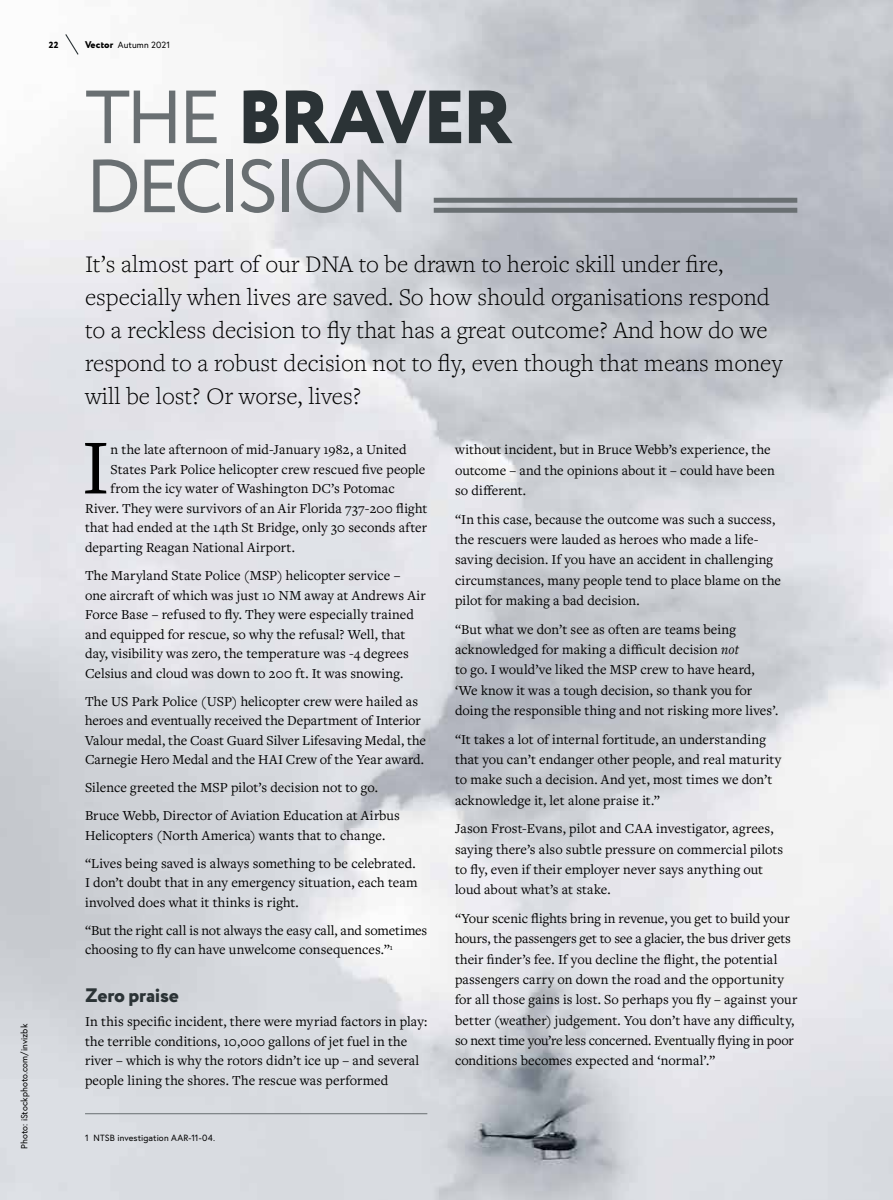
<style>
.page{position:relative;width:893px;height:1200px;background:#fff}
.page>*{position:absolute;margin:0;border:0;box-sizing:border-box;transform-origin:0 0}
.Body_-_first_para_la{font:80.7px "Freight Text Pro";color:#000}
.t1{font:75px/69px "Circe";letter-spacing:-.07em;color:#696f72}
.Intro_Small{font:300 24.75px/33px "Freight Text Pro";color:#000}
.H2_-_Braver{font:800 19.5px "Circe";letter-spacing:-.015em;color:#2b3336}
.Body{font:14.25px/20.2px "Freight Text Pro";letter-spacing:.005em;color:#000}
.Body_-_first_para_la-2{font:14.25px "Freight Text Pro";letter-spacing:.005em;color:#000}
.Credit_Black{font:9px "Europa";letter-spacing:.01em;color:#000}
.Footnote_-_braver{font:9px "Europa";letter-spacing:.015em;color:#000}
.t2{font:800 9px "Circe";color:#000}
.s1{font-family:"Circe";font-weight:800;font-size:9.75px}
.s2{font-weight:800;color:#2b3336}
.s3{font-style:italic}
</style>
<div class="page">
<img style="left:0;top:0;width:893px;height:1199px">
<hr style="left:85px;top:1112px;width:342px;height:1px;background:#696f72">
<div style="left:434px;top:208px;width:363px;height:5px;background:#696f72"></div>
<div style="left:434px;top:198px;width:363px;height:5px;background:#696f72"></div>
<svg style="left:64px;top:33px;width:16px;height:23px"></svg>
<p class="Credit_Black" style="left:19px;top:1148px;width:126px;rotate:-90deg">Photo: iStockphoto.com/invizbk</p>
<p class="t2" style="left:49px;top:38px;width:11px">22</p>
<p class="Credit_Black" style="left:85px;top:39px;width:87px"><span class="s1">Vector</span> Autumn 2021</p>
<h1 class="t1" style="left:85px;top:86px;width:429px">THE <span class="s2">BRAVER<br></span>DECISION</h1>
<p class="Intro_Small" style="left:85px;top:246px;width:699px">It’s almost part of our DNA to be drawn to heroic skill under fire, especially when lives are saved. So how should organisations respond to a reckless decision to fly that has a great outcome? And how do we respond to a robust decision not to fly, even though that means money will be lost? Or worse, lives?</p>
<p class="Body_-_first_para_la" style="left:81px;top:414px;width:30px">I</p>
<p class="Body_-_first_para_la-2" style="left:111px;top:440px;width:297px">n the late afternoon of mid-January 1982, a United</p>
<p class="Body" style="left:455px;top:439px;width:321px">without incident, but in Bruce Webb’s experience, the outcome – and the opinions about it – could have been so different.</p>
<p class="Body" style="left:455px;top:508px;width:328px">“In this case, because the outcome was such a success, the rescuers were lauded as heroes who made a life&shy;saving decision. If you have an accident in challenging circumstances, many people tend to place blame on the pilot for making a bad decision.</p>
<p class="Body" style="left:455px;top:618px;width:325px">“But what we don’t see as often are teams being acknowledged for making a difficult decision <span class="s3">not<br></span>to go. I would’ve liked the MSP crew to have heard, ‘We know it was a tough decision, so thank you for doing the responsible thing and not risking more lives’.</p>
<p class="Body" style="left:455px;top:728px;width:328px">“It takes a lot of internal fortitude, an understanding that you can’t endanger other people, and real maturity to make such a decision. And yet, most times we don’t acknowledge it, let alone praise it.”</p>
<p class="Body" style="left:455px;top:818px;width:330px">Jason Frost-Evans, pilot and CAA investigator, agrees, saying there’s also subtle pressure on commercial pilots to fly, even if their employer never says anything out loud about what’s at stake.</p>
<p class="Body" style="left:455px;top:907px;width:344px">“Your scenic flights bring in revenue, you get to build your hours, the passengers get to see a glacier, the bus driver gets their finder’s fee. If you decline the flight, the potential passengers carry on down the road and the opportunity for all those gains is lost. So perhaps you fly – against your better (weather) judgement. You don’t have any difficulty, so next time you’re less concerned. Eventually flying in poor conditions becomes expected and ‘normal’.”</p>
<p class="Body_-_first_para_la-2" style="left:111px;top:460px;width:316px">States Park Police helicopter crew rescued five people</p>
<p class="Body_-_first_para_la-2" style="left:111px;top:479px;width:286px">from the icy water of Washington DC’s Potomac</p>
<p class="Body_-_first_para_la-2" style="left:85px;top:499px;width:344px">River. They were survivors of an Air Florida 737-200 flight</p>
<p class="Body_-_first_para_la-2" style="left:85px;top:518px;width:344px">that had ended at the 14th St Bridge, only 30 seconds after</p>
<p class="Body_-_first_para_la-2" style="left:85px;top:538px;width:211px">departing Reagan National Airport.</p>
<p class="Body" style="left:85px;top:565px;width:342px;line-height:19.5px">The Maryland State Police (MSP) helicopter service –<br>one aircraft of which was just 10 NM away at Andrews Air Force Base – refused to fly. They were especially trained and equipped for rescue, so why the refusal? Well, that day, visibility was zero, the temperature was -4 degrees Celsius and cloud was down to 200 ft. It was snowing.</p>
<p class="Body" style="left:85px;top:690px;width:343px;line-height:19.5px">The US Park Police (USP) helicopter crew were hailed as heroes and eventually received the Department of Interior Valour medal, the Coast Guard Silver Lifesaving Medal, the Carnegie Hero Medal and the HAI Crew of the Year award.</p>
<p class="Body" style="left:85px;top:776px;width:295px">Silence greeted the MSP pilot’s decision not to go.</p>
<p class="Body" style="left:85px;top:805px;width:316px;line-height:19.5px">Bruce Webb, Director of Aviation Education at Airbus<br>Helicopters (North America) wants that to change.</p>
<p class="Body" style="left:85px;top:852px;width:334px;line-height:19.5px">“Lives being saved is always something to be celebrated.<br>I don’t doubt that in any emergency situation, each team involved does what it thinks is right.</p>
<p class="Body" style="left:85px;top:919px;width:344px;line-height:19.5px">“But the right call is not always the easy call, and sometimes choosing to fly can have unwelcome consequences.”<sup>1</sup></p>
<p class="H2_-_Braver" style="left:85px;top:982px;width:95px">Zero praise</p>
<p class="Body" style="left:85px;top:1011px;width:344px;line-height:19.5px">In this specific incident, there were myriad factors in play: the terrible conditions, 10,000 gallons of jet fuel in the river – which is why the rotors didn’t ice up – and several people lining the shores. The rescue was performed</p>
<p class="Footnote_-_braver" style="left:85px;top:1131px;width:132px">1 NTSB investigation AAR-11-04.</p>
</div>
